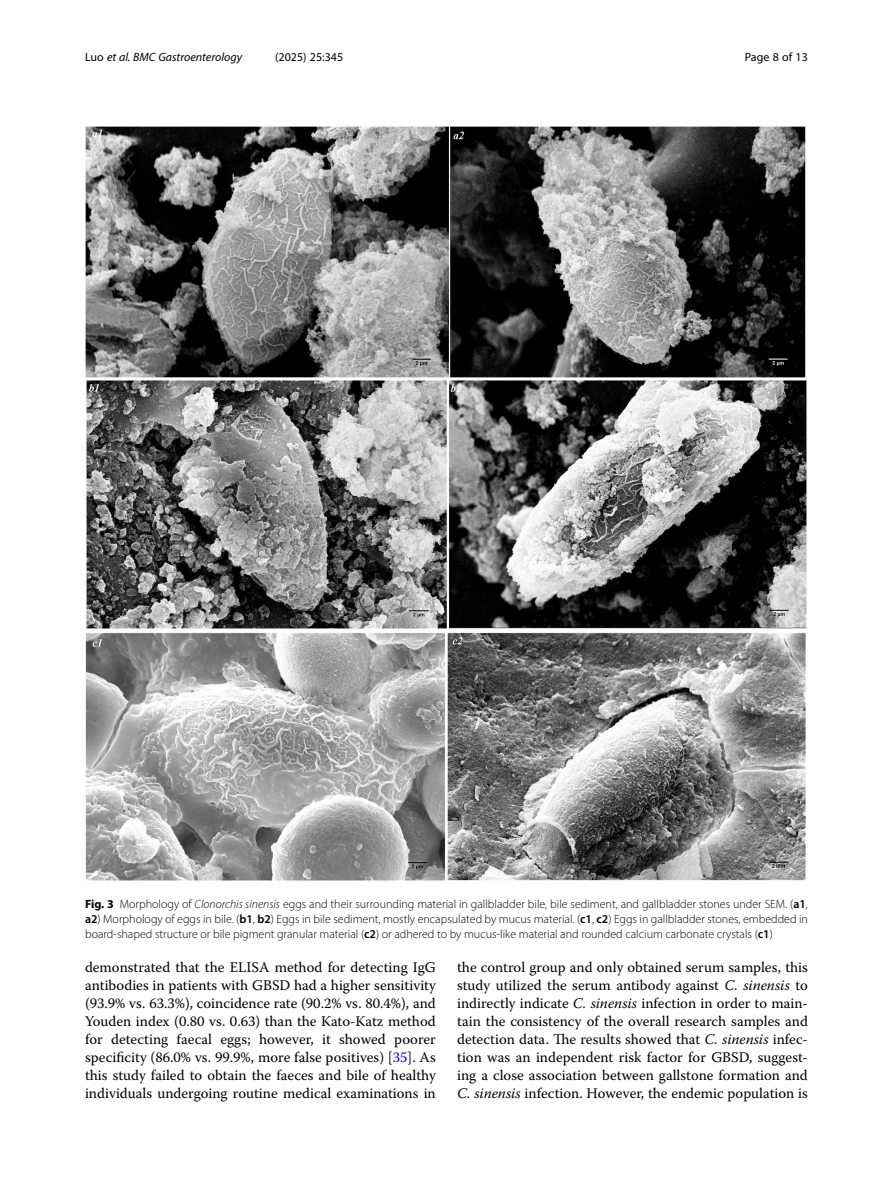
<style>
.page{position:relative;width:893px;height:1191px;background:#fff}
.page>*{position:absolute;margin:0;border:0;box-sizing:border-box;transform-origin:0 0}
.Body_Text{font:14.7px/18px "Warnock Pro";color:#000;text-align:justify}
.Figure_Caption{font:300 12px/15px "Myriad Pro";color:#000;text-align:justify}
.t1{font:italic 12px "Myriad Pro";color:#000}
.t2{font:12px "Myriad Pro";color:#000}
.s1{font-style:normal}
.s2{font-weight:700}
.s3{font-style:italic}
.s4{font-weight:600}
.s5{color:#00f}
</style>
<div class="page">
<img style="left:85px;top:126px;width:722px;height:755px">
<p class="t1" style="left:85px;top:50px;width:159px"><span class="s1">Luo</span> et al. BMC Gastroenterology</p>
<p class="t2" style="left:275px;top:50px;width:70px">(2025) 25:345</p>
<p class="t2" style="left:745px;top:50px;width:65px">Page 8 of 13</p>
<p class="Figure_Caption" style="left:85px;top:896px;width:724px"><span class="s2">Fig. 3</span> Morphology of <span class="s3">Clonorchis sinensis</span> eggs and their surrounding material in gallbladder bile, bile sediment, and gallbladder stones under SEM. (<span class="s4">a1</span>, <span class="s4">a2</span>) Morphology of eggs in bile. (<span class="s4">b1</span>, <span class="s4">b2</span>) Eggs in bile sediment, mostly encapsulated by mucus material. (<span class="s4">c1</span>, <span class="s4">c2</span>) Eggs in gallbladder stones, embedded in board-shaped structure or bile pigment granular material (<span class="s4">c2</span>) or adhered to by mucus-like material and rounded calcium carbonate crystals (<span class="s4">c1</span>)</p>
<p class="Body_Text" style="left:85px;top:958px;width:352px">demonstrated that the ELISA method for detecting IgG antibodies in patients with GBSD had a higher sensitivity (93.9% vs. 63.3%), coincidence rate (90.2% vs. 80.4%), and Youden index (0.80 vs. 0.63) than the Kato-Katz method for detecting faecal eggs; however, it showed poorer specificity (86.0% vs. 99.9%, more false positives) [<span class="s5">35</span>]. As this study failed to obtain the faeces and bile of healthy individuals undergoing routine medical examinations in</p>
<p class="Body_Text" style="left:457px;top:958px;width:352px">the control group and only obtained serum samples, this study utilized the serum antibody against <span class="s3">C. sinensis</span> to indirectly indicate <span class="s3">C. sinensis</span> infection in order to main&shy;tain the consistency of the overall research samples and detection data. The results showed that <span class="s3">C. sinensis</span> infec&shy;tion was an independent risk factor for GBSD, suggest&shy;ing a close association between gallstone formation and <span class="s3">C. sinensis</span> infection. However, the endemic population is</p>
</div>
